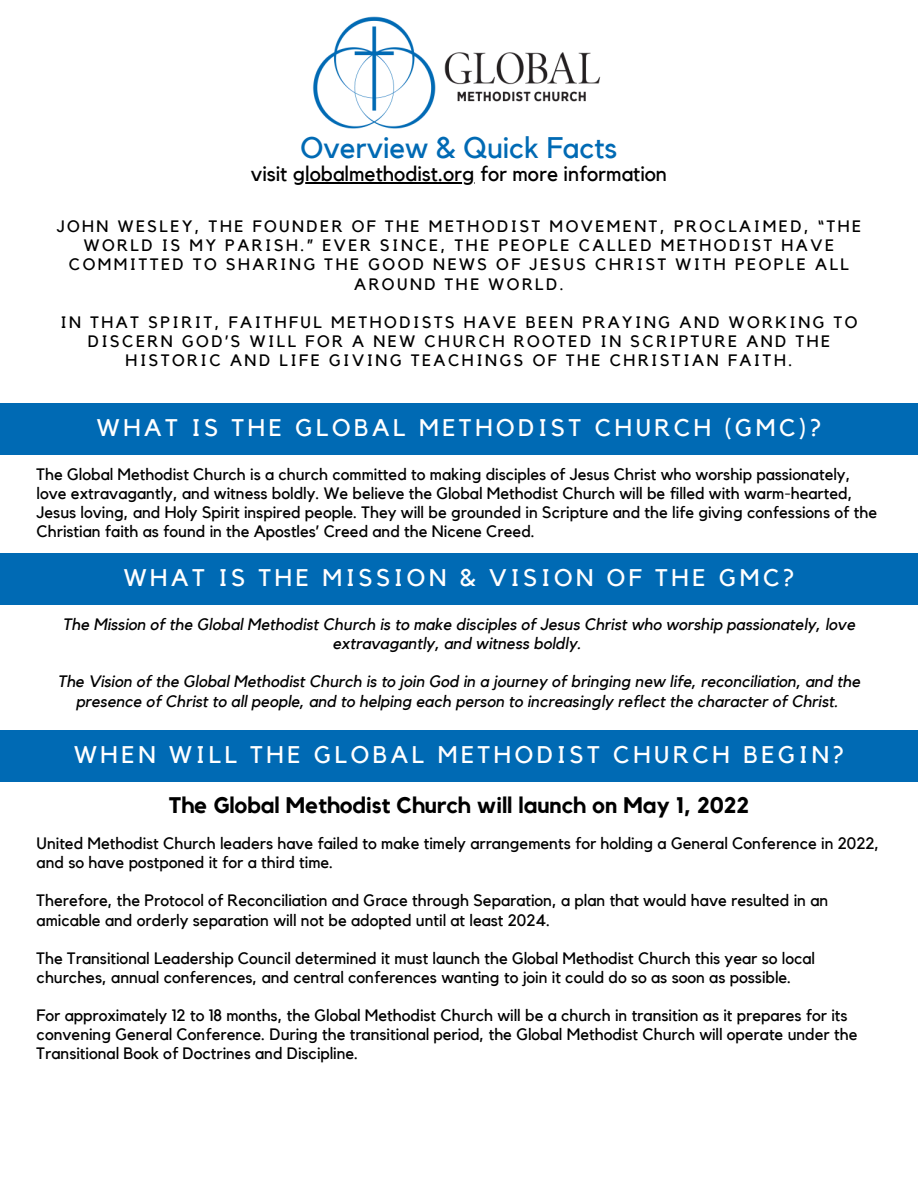
<style>
.page{position:relative;width:918px;height:1188px;background:#fff}
.page>*{position:absolute;margin:0;border:0;box-sizing:border-box;transform-origin:0 0}
.t1{font:29.7px "Kollektif";color:#006ab4}
.t2{font:24px "Kollektif";letter-spacing:.15em;color:#fff}
.t3{font:700 22.5px "Kollektif";color:#000}
.t4{font:21px "Kollektif";color:#000}
.t5{font:16.5px/19.2px "Kollektif";color:#000}
.t6{font:16.5px/19.2px "Kollektif";letter-spacing:.15em;color:#000;text-align:center}
.t7{font:italic 16.5px/19.2px "Kollektif";color:#000;text-align:center}
</style>
<div class="page">
<img style="left:313px;top:16px;width:123px;height:113px">
<img style="left:444px;top:52px;width:157px;height:50px">
<hr style="left:293px;top:182px;width:182px;height:1px;background:#000">
<div style="left:0;top:403px;width:918px;height:52px;background:#006ab4"></div>
<div style="left:0;top:730px;width:918px;height:52px;background:#006ab4"></div>
<div style="left:0;top:553px;width:918px;height:52px;background:#006ab4"></div>
<p class="t1" style="left:301px;top:134px;width:318px">Overview &amp; Quick Facts</p>
<p class="t4" style="left:251px;top:164px;width:418px">visit globalmethodist.org for more information</p>
<p class="t6" style="left:57px;top:217px;width:806px">JOHN WESLEY, THE FOUNDER OF THE METHODIST MOVEMENT, PROCLAIMED, “THE WORLD IS MY PARISH.” EVER SINCE, THE PEOPLE CALLED METHODIST HAVE COMMITTED TO SHARING THE GOOD NEWS OF JESUS CHRIST WITH PEOPLE ALL AROUND THE WORLD.</p>
<p class="t6" style="left:60px;top:313px;width:799px">IN THAT SPIRIT, FAITHFUL METHODISTS HAVE BEEN PRAYING AND WORKING TO<br>DISCERN GOD’S WILL FOR A NEW CHURCH ROOTED IN SCRIPTURE AND THE<br>HISTORIC AND LIFE GIVING TEACHINGS OF THE CHRISTIAN FAITH.</p>
<p class="t2" style="left:97px;top:416px;width:726px">WHAT IS THE GLOBAL METHODIST CHURCH (GMC)?</p>
<p class="t5" style="left:37px;top:465px;width:842px">The Global Methodist Church is a church committed to making disciples of Jesus Christ who worship passionately, love extravagantly, and witness boldly. We believe the Global Methodist Church will be filled with warm-hearted, Jesus loving, and Holy Spirit inspired people. They will be grounded in Scripture and the life giving confessions of the Christian faith as found in the Apostles’ Creed and the Nicene Creed.</p>
<p class="t2" style="left:124px;top:566px;width:672px">WHAT IS THE MISSION &amp; VISION OF THE GMC?</p>
<p class="t7" style="left:63px;top:615px;width:794px">The Mission of the Global Methodist Church is to make disciples of Jesus Christ who worship passionately, love extravagantly, and witness boldly.</p>
<p class="t7" style="left:58px;top:673px;width:804px">The Vision of the Global Methodist Church is to join God in a journey of bringing new life, reconciliation, and the presence of Christ to all people, and to helping each person to increasingly reflect the character of Christ.</p>
<p class="t2" style="left:74px;top:743px;width:771px">WHEN WILL THE GLOBAL METHODIST CHURCH BEGIN?</p>
<p class="t3" style="left:169px;top:794px;width:582px">The Global Methodist Church will launch on May 1, 2022</p>
<p class="t5" style="left:37px;top:834px;width:844px">United Methodist Church leaders have failed to make timely arrangements for holding a General Conference in 2022, and so have postponed it for a third time.</p>
<p class="t5" style="left:37px;top:892px;width:793px">Therefore, the Protocol of Reconciliation and Grace through Separation, a plan that would have resulted in an amicable and orderly separation will not be adopted until at least 2024.</p>
<p class="t5" style="left:37px;top:949px;width:780px">The Transitional Leadership Council determined it must launch the Global Methodist Church this year so local churches, annual conferences, and central conferences wanting to join it could do so as soon as possible.</p>
<p class="t5" style="left:37px;top:1006px;width:822px">For approximately 12 to 18 months, the Global Methodist Church will be a church in transition as it prepares for its convening General Conference. During the transitional period, the Global Methodist Church will operate under the<br>Transitional Book of Doctrines and Discipline.</p>
</div>
